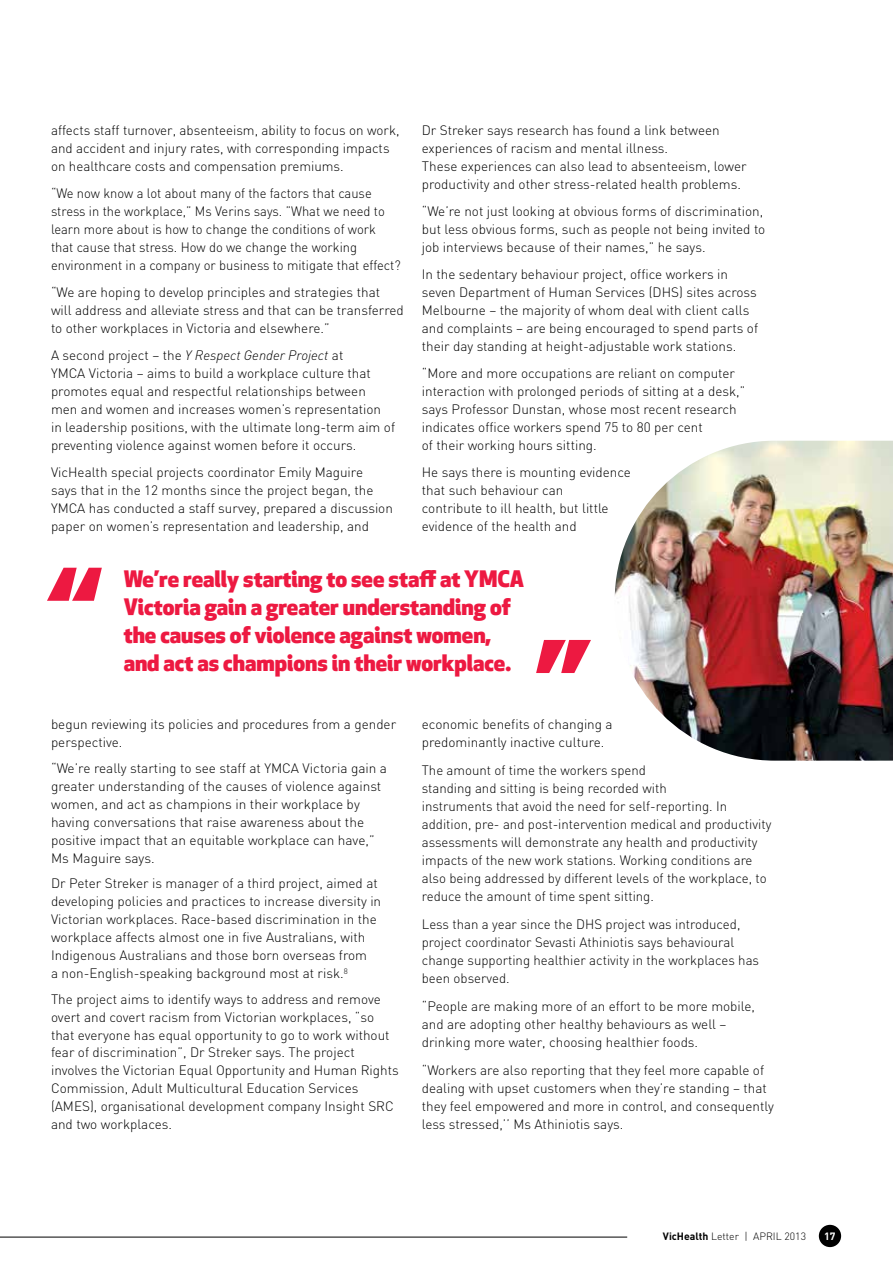
<style>
.page{position:relative;width:893px;height:1263px;background:#fff}
.page>*{position:absolute;margin:0;border:0;box-sizing:border-box;transform-origin:0 0}
.t1{font:italic 700 132.3px "Apex New";color:#ed1941}
.t2{font:800 22.2px/28.2px "Apex New";color:#ed1941}
.t3{font:300 13.5px/18px "DIN";color:#000}
.t4{font:300 13.5px/18px "DIN";color:#000;scale:.96 1}
.t5{font:300 10.5px "DIN";color:#000}
.t6{font:700 10.5px "DIN";color:#fff}
.s1{font-style:italic}
.s2{font-weight:700}
</style>
<div class="page">
<img style="left:615px;top:441px;width:278px;height:320px">
<hr style="left:0;top:1237px;width:627px;height:1px;background:#000">
<div style="left:819px;top:1225px;width:22px;height:22px;background:#000;border-radius:50%"></div>
<p class="t3" style="left:51px;top:121px;width:350px">affects staff turnover, absenteeism, ability to focus on work, and accident and injury rates, with corresponding impacts on healthcare costs and compensation premiums.</p>
<p class="t4" style="left:51px;top:184px;width:366px">“We now know a lot about many of the factors that cause stress in the workplace,” Ms Verins says. ”What we need to learn more about is how to change the conditions of work that cause that stress. How do we change the working environment in a company or business to mitigate that effect?</p>
<p class="t3" style="left:51px;top:283px;width:354px">“We are hoping to develop principles and strategies that will address and alleviate stress and that can be transferred to other workplaces in Victoria and elsewhere.”</p>
<p class="t3" style="left:51px;top:346px;width:346px">A second project – the <span class="s1">Y Respect Gender Project</span> at<br>YMCA Victoria – aims to build a workplace culture that promotes equal and respectful relationships between men and women and increases women’s representation in leadership positions, with the ultimate long-term aim of preventing violence against women before it occurs.</p>
<p class="t3" style="left:51px;top:463px;width:343px">VicHealth special projects coordinator Emily Maguire<br>says that in the 12 months since the project began, the YMCA has conducted a staff survey, prepared a discussion paper on women’s representation and leadership, and</p>
<p class="t3" style="left:422px;top:121px;width:326px">Dr Streker says research has found a link between experiences of racism and mental illness.<br>These experiences can also lead to absenteeism, lower productivity and other stress-related health problems.</p>
<p class="t3" style="left:422px;top:202px;width:345px">“We’re not just looking at obvious forms of discrimination, but less obvious forms, such as people not being invited to job interviews because of their names,” he says.</p>
<p class="t3" style="left:422px;top:265px;width:338px">I n the sedentary behaviour project, office workers in seven Department of Human Services (DHS) sites across Melbourne – the majority of whom deal with client calls and complaints – are being encouraged to spend parts of their day standing at height-adjustable work stations.</p>
<p class="t3" style="left:422px;top:364px;width:325px">“More and more occupations are reliant on computer interaction with prolonged periods of sitting at a desk,” says Professor Dunstan, whose most recent research indicates office workers spend 75 to 80 per cent<br>of their working hours sitting.</p>
<p class="t3" style="left:422px;top:463px;width:211px">He says there is mounting evidence that such behaviour can<br>contribute to ill health, but little evidence of the health and</p>
<h1 class="t1" style="left:44px;top:523px;width:54px">“</h1>
<h2 class="t2" style="left:124px;top:564px;width:402px">We’re really starting to see staff at YMCA<br>Victoria gain a greater understanding of the causes of violence against women,</h2>
<h2 class="t2" style="left:124px;top:648px;width:389px">and act as champions in their workplace.</h2>
<h1 class="t1" style="left:528px;top:595px;width:54px">”</h1>
<p class="t3" style="left:51px;top:715px;width:347px">begun reviewing its policies and procedures from a gender perspective.</p>
<p class="t3" style="left:51px;top:758px;width:338px">“We’re really starting to see staff at YMCA Victoria gain a greater understanding of the causes of violence against women, and act as champions in their workplace by having conversations that raise awareness about the positive impact that an equitable workplace can have,” Ms Maguire says.</p>
<p class="t3" style="left:51px;top:874px;width:332px">Dr Peter Streker is manager of a third project, aimed at developing policies and practices to increase diversity in Victorian workplaces. Race-based discrimination in the workplace affects almost one in five Australians, with<br>I ndigenous Australians and those born overseas from<br>a non-English-speaking background most at risk.<sup>8</sup></p>
<p class="t3" style="left:51px;top:989px;width:349px">The project aims to identify ways to address and remove overt and covert racism from Victorian workplaces, “so that everyone has equal opportunity to go to work without fear of discrimination”, Dr Streker says. The project involves the Victorian Equal Opportunity and Human Rights Commission, Adult Multicultural Education Services (AMES), organisational development company I nsight SRC and two workplaces.</p>
<p class="t3" style="left:422px;top:715px;width:192px">economic benefits of changing a predominantly inactive culture.</p>
<p class="t3" style="left:422px;top:761px;width:351px">The amount of time the workers spend<br>standing and sitting is being recorded with<br>instruments that avoid the need for self-reporting. I n addition, pre- and post-intervention medical and productivity assessments will demonstrate any health and productivity impacts of the new work stations. Working conditions are also being addressed by different levels of the workplace, to reduce the amount of time spent sitting.</p>
<p class="t3" style="left:422px;top:915px;width:339px">Less than a year since the DHS project was introduced, project coordinator Sevasti Athiniotis says behavioural change supporting healthier activity in the workplaces has been observed.</p>
<p class="t3" style="left:422px;top:997px;width:335px">“People are making more of an effort to be more mobile, and are adopting other healthy behaviours as well – drinking more water, choosing healthier foods.</p>
<p class="t3" style="left:422px;top:1061px;width:354px">“Workers are also reporting that they feel more capable of dealing with upset customers when they’re standing – that they feel empowered and more in control, and consequently less stressed,’’ Ms Athiniotis says.</p>
<p class="t5" style="left:663px;top:1230px;width:145px"><span class="s2">VicHealth</span> Letter | april 2013</p>
<p class="t6" style="left:824px;top:1229px;width:13px">17</p>
</div>
